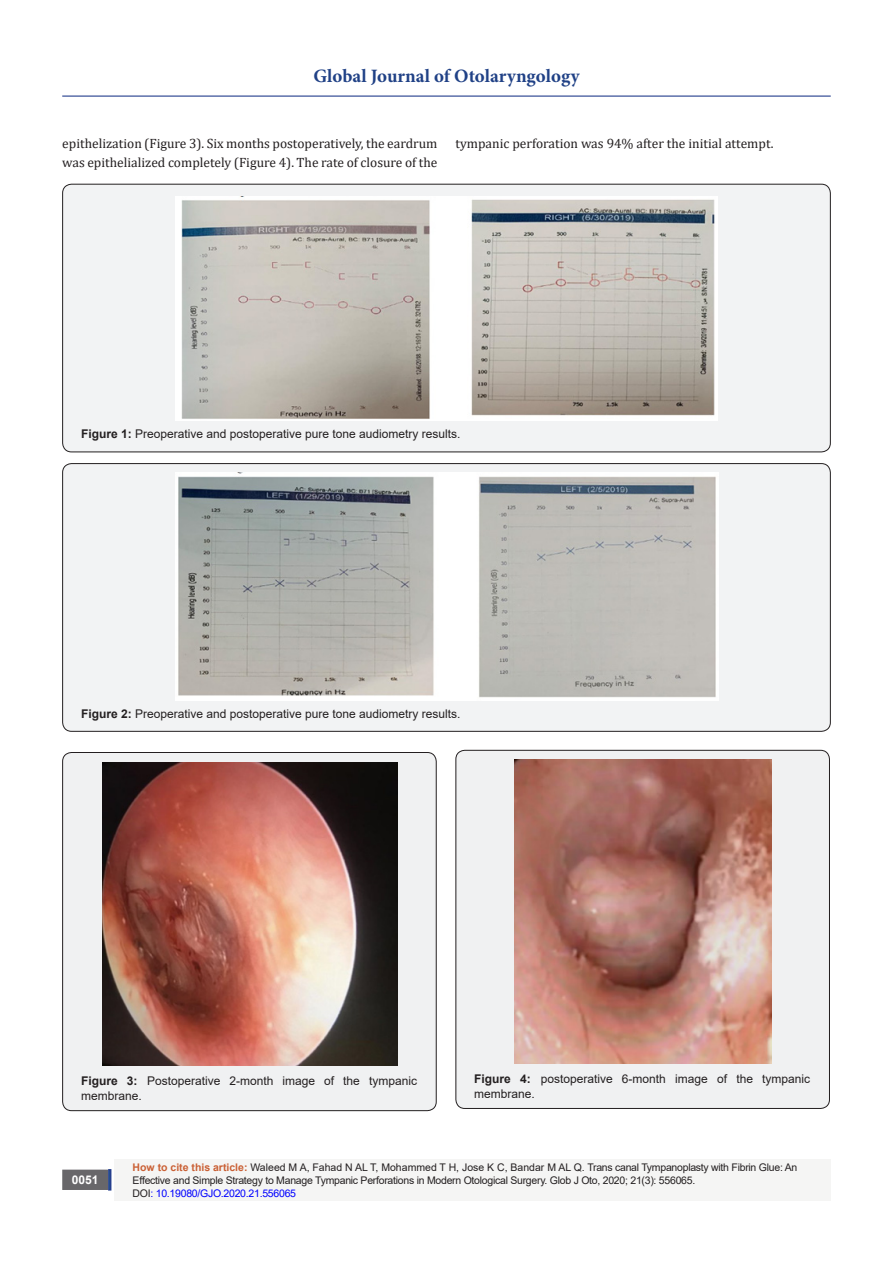
<style>
.page{position:relative;width:893px;height:1263px;background:#fff}
.page>*{position:absolute;margin:0;border:0;box-sizing:border-box;transform-origin:0 0}
.t1{font:700 18.9px "Minion Pro";color:#204186}
.t2{font:13.5px/18.8px "Cambria";color:#231f20}
.t3{font:12px/14.4px "Arial";color:#231f20}
.t4{font:700 12px "Arial";color:#fff}
.t5{font:10.5px/12.6px "Arial";letter-spacing:-.025em;color:#231f20}
.t6{font:10.5px "Arial";letter-spacing:-.025em;color:#00f}
.s1{font-weight:700}
.s2{font-weight:700;color:#ca6035}
.s3{color:#231f20}
</style>
<div class="page">
<div style="left:63px;top:1170px;width:44px;height:19px;background:#68676a"></div>
<div style="left:62px;top:1169px;width:46px;height:21px;border:2px solid #68676a"></div>
<div style="left:108px;top:1169px;width:3px;height:21px;background:#1c6d90;border:2px solid #253f8e"></div>
<hr style="left:62px;top:96px;width:769px;height:1px;background:#253f8e">
<div style="left:115px;top:1160px;width:716px;height:41px;background:#f5f5f4"></div>
<div style="left:63px;top:184px;width:767px;height:268px;background:#f2f3f4;border-radius:9px"></div>
<img style="left:175px;top:197px;width:543px;height:223px">
<div style="left:63px;top:464px;width:767px;height:267px;background:#f2f3f4;border-radius:9px"></div>
<img style="left:175px;top:472px;width:543px;height:229px">
<div style="left:63px;top:752px;width:373px;height:359px;background:#f0f1f2;border-radius:9px"></div>
<div style="left:62px;top:752px;width:375px;height:359px;border:1px solid #231f20;border-radius:9px"></div>
<img style="left:102px;top:763px;width:295px;height:303px">
<div style="left:456px;top:750px;width:373px;height:358px;background:#f0f1f2;border-radius:9px"></div>
<div style="left:455px;top:750px;width:375px;height:359px;border:1px solid #231f20;border-radius:9px"></div>
<img style="left:514px;top:760px;width:257px;height:303px">
<h1 class="t1" style="left:313px;top:63px;width:268px">Global Journal of Otolaryngology</h1>
<p class="t2" style="left:62px;top:134px;width:377px">epithelization (Figure 3). Six months postoperatively, the eardrum was epithelialized completely (Figure 4). The rate of closure of the</p>
<p class="t2" style="left:455px;top:134px;width:320px">tympanic perforation was 94% after the initial attempt.</p>
<p class="t3" style="left:81px;top:427px;width:381px"><span class="s1">Figure 1:</span> Preoperative and postoperative pure tone audiometry results.</p>
<p class="t3" style="left:81px;top:706px;width:381px"><span class="s1">Figure 2:</span> Preoperative and postoperative pure tone audiometry results.</p>
<p class="t3" style="left:81px;top:1074px;width:337px"><span class="s1">Figure 3:</span> Postoperative 2-month image of the tympanic membrane.</p>
<p class="t3" style="left:474px;top:1071px;width:337px"><span class="s1">Figure 4:</span> postoperative 6-month image of the tympanic membrane.</p>
<p class="t4" style="left:72px;top:1171px;width:28px">0051</p>
<p class="t5" style="left:133px;top:1161px;width:666px"><span class="s2">How to cite this article:</span> Waleed M A, Fahad N AL T, Mohammed T H, Jose K C, Bandar M AL Q. Trans canal Tympanoplasty with Fibrin Glue: An<br>Effective and Simple Strategy to Manage Tympanic Perforations in Modern Otological Surgery. Glob J Oto, 2020; 21(3): 556065.</p>
<p class="t6" style="left:133px;top:1186px;width:165px"><span class="s3">DOI</span>: 10.19080/GJO.2020.21.556065</p>
</div>
